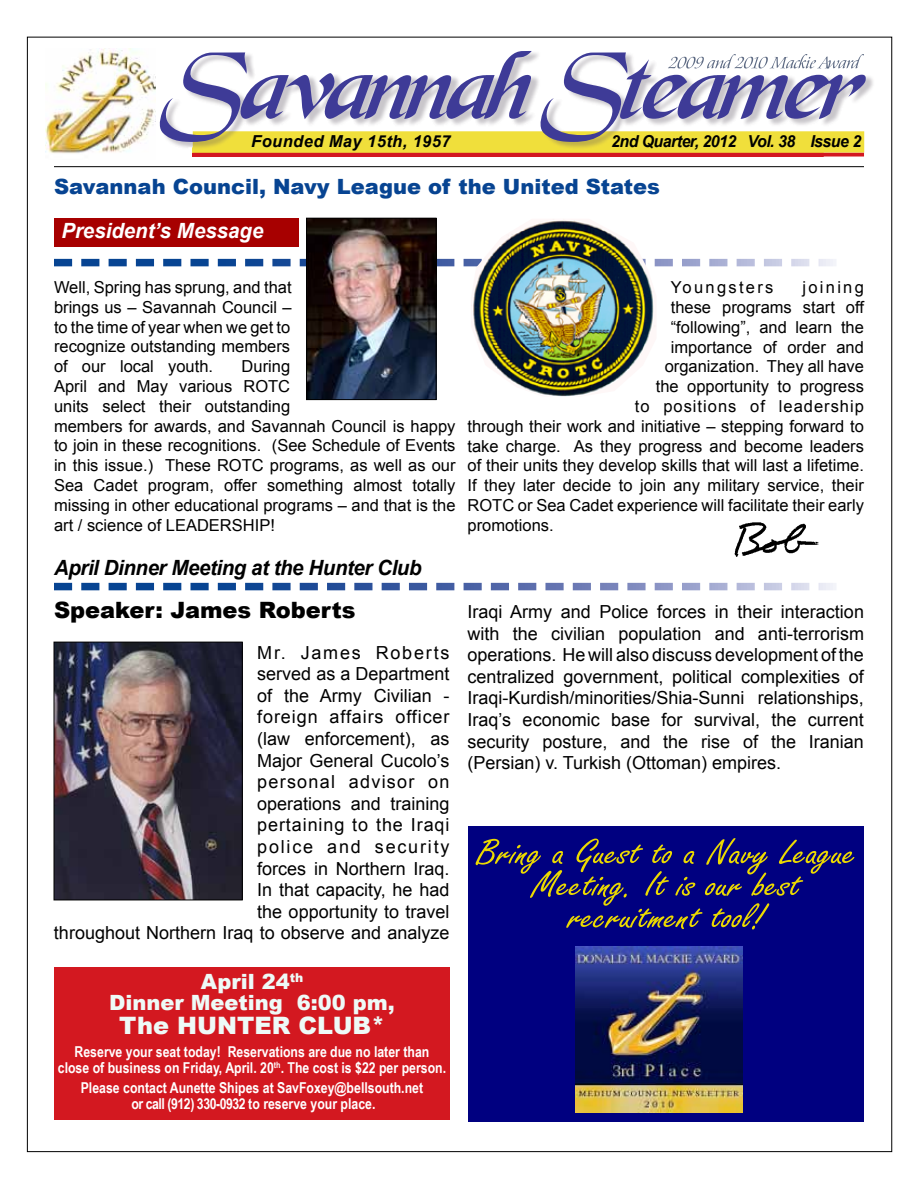
<style>
.page{position:relative;width:918px;height:1188px;background:#fff}
.page>*{position:absolute;margin:0;border:0;box-sizing:border-box;transform-origin:0 0}
.t1{font:900 24px "Arial";color:#eefaf7}
.t2{font:900 22.5px "Arial";color:#000}
.t3{font:900 21px "Arial";color:#074492}
.t4{font:italic 700 21px "Arial";letter-spacing:-.02em;color:#000}
.t5{font:900 21px/21px "Arial";color:#eefaf7;text-align:center}
.t6{font:italic 700 21px "Arial";color:#fff}
.t7{font:18px/21.6px "Arial";color:#000;text-align:right}
.t8{font:16.5px/19.8px "Arial";color:#000;text-align:justify}
.t9{font:italic 700 16.5px "Arial";letter-spacing:-.03em;color:#000;scale:.96 1}
.t10{font:16.5px "Arial";letter-spacing:.06em;color:#000}
.t11{font:italic 700 16.5px "Arial";letter-spacing:.025em;color:#000}
.t12{font:16.5px "Arial";letter-spacing:.14em;color:#000}
.t13{font:700 15px/16.5px "Arial Narrow";color:#fff;text-align:center}
</style>
<div class="page">
<div style="left:468px;top:826px;width:396px;height:295px;background:#000080"></div>
<svg style="left:54px;top:259px;width:782px;height:7px"></svg>
<img style="left:308px;top:220px;width:126px;height:178px">
<div style="left:306px;top:218px;width:130px;height:182px;border:1px solid #000"></div>
<img style="left:734px;top:522px;width:85px;height:35px">
<img style="left:111px;top:48px;width:762px;height:120px">
<hr style="left:193px;top:153px;width:671px;height:4px;background:#d31820">
<img style="left:193px;top:142px;width:671px;height:11px">
<svg style="left:160px;top:51px;width:706px;height:91px"></svg>
<img style="left:46px;top:49px;width:110px;height:110px">
<hr style="left:54px;top:166px;width:810px;height:1px;background:#000">
<svg style="left:668px;top:54px;width:196px;height:15px"></svg>
<img style="left:576px;top:946px;width:167px;height:167px">
<div style="left:54px;top:218px;width:245px;height:29px;background:#a70000"></div>
<div style="left:54px;top:967px;width:396px;height:152px;background:#d31820"></div>
<svg style="left:54px;top:583px;width:782px;height:7px"></svg>
<svg style="left:476px;top:838px;width:378px;height:91px"></svg>
<img style="left:56px;top:644px;width:185px;height:254px">
<div style="left:54px;top:642px;width:189px;height:258px;border:1px solid #000"></div>
<img style="left:471px;top:219px;width:186px;height:178px">
<p class="t11" style="left:251px;top:131px;width:201px">Founded May 15th, 1957</p>
<p class="t9" style="left:611px;top:131px;width:262px">2nd Quarter, 2012 Vol. 38 Issue 2</p>
<p class="t3" style="left:54px;top:171px;width:608px">Savannah Council, Navy League of the United States</p>
<p class="t6" style="left:61px;top:217px;width:204px">President’s Message</p>
<p class="t8" style="left:54px;top:277px;width:239px">Well, Spring has sprung, and that brings us – Savannah Council – to the time of year when we get to recognize outstanding members of our local youth.</p>
<p class="t8" style="left:54px;top:357px;width:403px;text-align:left;text-indent:188px">During<br>April and May various ROTC<br>units select their outstanding<br>members for awards, and Savannah Council is happy to join in these recognitions. (See Schedule of Events in this issue.) These ROTC programs, as well as our Sea Cadet program, offer something almost totally missing in other educational programs – and that is the art / science of LEADERSHIP!</p>
<p class="t4" style="left:54px;top:554px;width:369px">April Dinner Meeting at the Hunter Club</p>
<h2 class="t2" style="left:54px;top:593px;width:303px">Speaker: James Roberts</h2>
<p class="t7" style="left:54px;top:642px;width:397px">Mr. James Roberts<br>served as a Department<br>of the Army Civilian -<br>foreign affairs officer<br>(law enforcement), as<br>Major General Cucolo’s<br>personal advisor on<br>operations and training<br>pertaining to the Iraqi<br>police and security<br>forces in Northern Iraq.<br>In that capacity, he had<br>the opportunity to travel<br>throughout Northern Iraq to observe and analyze</p>
<p class="t12" style="left:671px;top:277px;width:104px">Youngsters</p>
<p class="t12" style="left:802px;top:277px;width:63px">joining</p>
<p class="t8" style="left:671px;top:298px;width:195px">these programs start off</p>
<p class="t8" style="left:671px;top:317px;width:195px">“following”, and learn the</p>
<p class="t8" style="left:671px;top:337px;width:195px">importance of order and</p>
<p class="t8" style="left:665px;top:357px;width:201px">organization. They all have</p>
<p class="t8" style="left:656px;top:377px;width:210px">the opportunity to progress</p>
<p class="t10" style="left:635px;top:396px;width:231px">to positions of leadership</p>
<p class="t8" style="left:468px;top:416px;width:398px">through their work and initiative – stepping forward to</p>
<p class="t8" style="left:468px;top:436px;width:398px">take charge. As they progress and become leaders</p>
<p class="t8" style="left:468px;top:456px;width:398px">of their units they develop skills that will last a lifetime.</p>
<p class="t8" style="left:468px;top:476px;width:398px">If they later decide to join any military service, their</p>
<p class="t8" style="left:468px;top:496px;width:398px">ROTC or Sea Cadet experience will facilitate their early</p>
<p class="t8" style="left:468px;top:515px;width:88px">promotions.</p>
<p class="t7" style="left:468px;top:601px;width:398px;text-align:justify">Iraqi Army and Police forces in their interaction with the civilian population and anti-terrorism operations. He will also discuss development of the centralized government, political complexities of Iraqi-Kurdish/minorities/Shia-Sunni relationships, Iraq’s economic base for survival, the current security posture, and the rise of the Iranian (Persian) v. Turkish (Ottoman) empires.</p>
<p class="t5" style="left:109px;top:970px;width:287px">April 24<sup>th<br></sup>Dinner Meeting 6:00 pm,</p>
<h1 class="t1" style="left:119px;top:1008px;width:267px">The HUNTER CLUB*</h1>
<p class="t13" style="left:58px;top:1042px;width:390px">Reserve your seat today! Reservations are due no later than close of business on Friday, April. 20<sup>th</sup>. The cost is $22 per person.</p>
<p class="t13" style="left:81px;top:1079px;width:344px">Please contact Aunette Shipes at SavFoxey@bellsouth.net or call (912) 330-0932 to reserve your place.</p>
</div>
